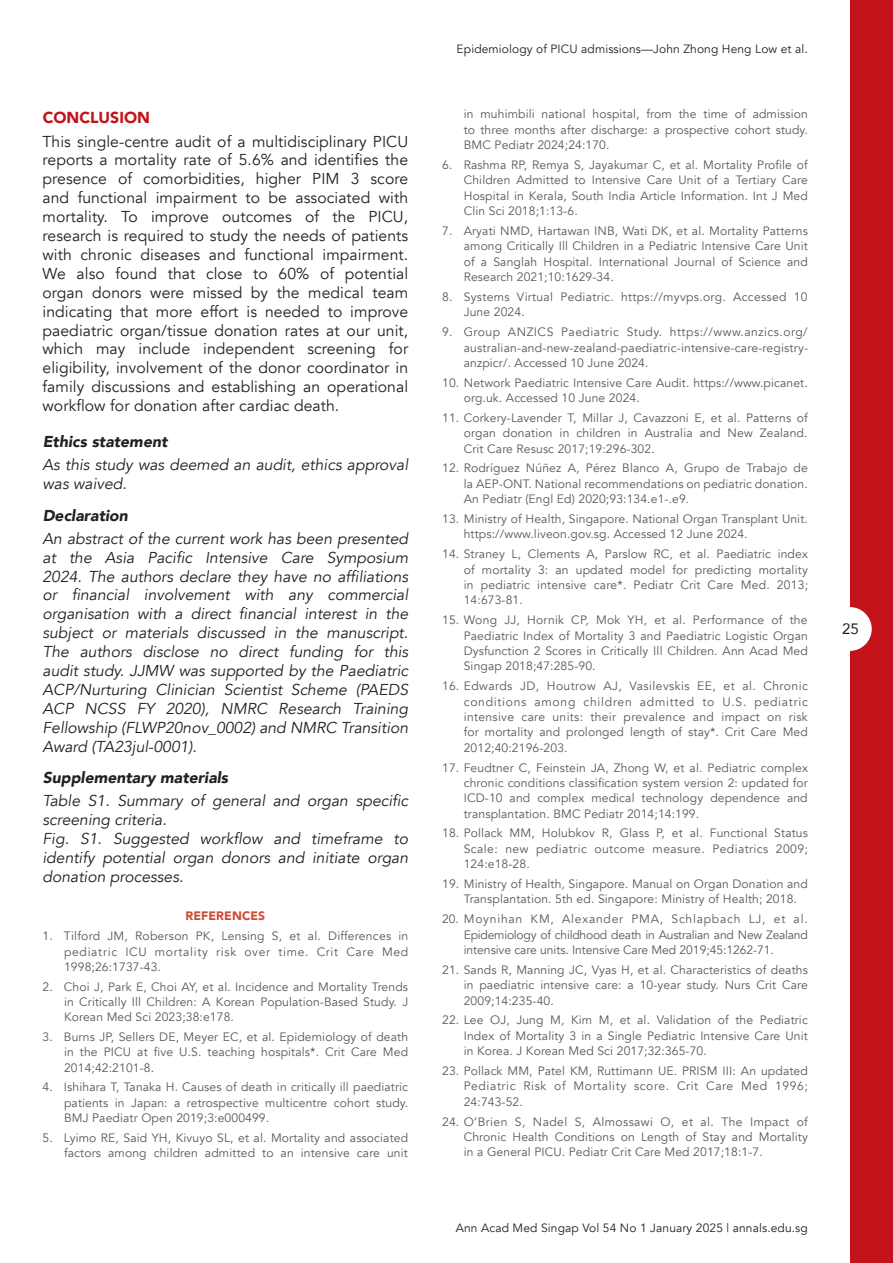
<style>
.page{position:relative;width:893px;height:1263px;background:#fff}
.page>*{position:absolute;margin:0;border:0;box-sizing:border-box;transform-origin:0 0}
.Acknowledgement_text{font:italic 15.75px/18.9px "Avenir";color:#231f20}
.BT_1{font:15.75px/18.9px "Avenir";letter-spacing:.005em;color:#231f20;text-align:justify}
.Acknowledgement{font:italic 900 15.75px "Avenir";color:#231f20}
.Head_1{font:900 15.75px "Avenir";color:#c4121a}
.t1{font:15px "Avenir";color:#231f20}
.t2{font:12.15px/15.5px "Avenir";letter-spacing:.01em;color:#57585a;text-align:justify}
.References_headline{font:900 12.15px "Avenir";letter-spacing:.01em;color:#ce4c34}
.t3{font:12px "Avenir";letter-spacing:.01em;color:#231f20}
</style>
<div class="page">
<div style="left:850px;top:0;width:43px;height:1263px;background:#c4121a"></div>
<div style="left:828px;top:607px;width:44px;height:44px;background:#fff;border-radius:50%"></div>
<p class="Head_1" style="left:43px;top:106px;width:109px">CONCLUSION</p>
<p class="BT_1" style="left:43px;top:132px;width:367px">This single-centre audit of a multidisciplinary PICU reports a mortality rate of 5.6% and identifies the presence of comorbidities, higher PIM 3 score and functional impairment to be associated with mortality. To improve outcomes of the PICU, research is required to study the needs of patients with chronic diseases and functional impairment.<br>We also found that close to 60% of potential organ donors were missed by the medical team indicating that more effort is needed to improve paediatric organ/tissue donation rates at our unit, which may include independent screening for eligibility, involvement of the donor coordinator in family discussions and establishing an operational workflow for donation after cardiac death.</p>
<p class="Acknowledgement" style="left:43px;top:428px;width:126px">Ethics statement</p>
<p class="Acknowledgement_text" style="left:43px;top:456px;width:367px">As this study was deemed an audit, ethics approval was waived.</p>
<p class="Acknowledgement" style="left:43px;top:502px;width:87px">Declaration</p>
<p class="Acknowledgement_text" style="left:43px;top:529px;width:367px;text-align:justify">An abstract of the current work has been presented at the Asia Pacific Intensive Care Symposium 2024. The authors declare they have no affiliations or financial involvement with any commercial organisation with a direct financial interest in the subject or materials discussed in the manuscript.<br>The authors disclose no direct funding for this audit study. JJMW was supported by the Paediatric ACP/Nurturing Clinician Scientist Scheme (PAEDS ACP NCSS FY 2020), NMRC Research Training Fellowship (FLWP20nov_0002) and NMRC Transition Award (TA23jul-0001).</p>
<p class="Acknowledgement" style="left:43px;top:765px;width:187px">Supplementary materials</p>
<p class="Acknowledgement_text" style="left:43px;top:792px;width:367px">Table S1. Summary of general and organ specific screening criteria.</p>
<p class="Acknowledgement_text" style="left:43px;top:829px;width:367px;text-align:justify">Fig. S1. Suggested workflow and timeframe to identify potential organ donors and initiate organ donation processes.</p>
<p class="References_headline" style="left:185px;top:907px;width:81px">REFERENCES</p>
<p class="t2" style="left:64px;top:928px;width:346px;text-indent:-22px">1. Tilford JM, Roberson PK, Lensing S, et al. Differences in pediatric ICU mortality risk over time. Crit Care Med 1998;26:1737-43.</p>
<p class="t2" style="left:64px;top:979px;width:346px;text-indent:-22px">2. Choi J, Park E, Choi AY, et al. Incidence and Mortality Trends in Critically Ill Children: A Korean Population-Based Study. J Korean Med Sci 2023;38:e178.</p>
<p class="t2" style="left:64px;top:1029px;width:346px;text-indent:-22px">3. Burns JP, Sellers DE, Meyer EC, et al. Epidemiology of death in the PICU at five U.S. teaching hospitals*. Crit Care Med 2014;42:2101-8.</p>
<p class="t2" style="left:64px;top:1080px;width:346px;text-indent:-22px">4. Ishihara T, Tanaka H. Causes of death in critically ill paediatric patients in Japan: a retrospective multicentre cohort study.<br>BMJ Paediatr Open 2019;3:e000499.</p>
<p class="t2" style="left:43px;top:1130px;width:367px;text-align:right">5. Lyimo RE, Said YH, Kivuyo SL, et al. Mortality and associated factors among children admitted to an intensive care unit</p>
<p class="t3" style="left:457px;top:42px;width:353px">Epidemiology of PICU admissions—John Zhong Heng Low et al.</p>
<p class="t2" style="left:464px;top:107px;width:346px">in muhimbili national hospital, from the time of admission to three months after discharge: a prospective cohort study.<br>BMC Pediatr 2024;24:170.</p>
<p class="t2" style="left:464px;top:157px;width:346px;text-indent:-22px">6. Rashma RP, Remya S, Jayakumar C, et al. Mortality Profile of Children Admitted to Intensive Care Unit of a Tertiary Care Hospital in Kerala, South India Article Information. Int J Med Clin Sci 2018;1:13-6.</p>
<p class="t2" style="left:464px;top:223px;width:346px;text-indent:-22px">7. Aryati NMD, Hartawan INB, Wati DK, et al. Mortality Patterns among Critically Ill Children in a Pediatric Intensive Care Unit of a Sanglah Hospital. International Journal of Science and Research 2021;10:1629-34.</p>
<p class="t2" style="left:464px;top:289px;width:345px;text-indent:-22px">8. Systems Virtual Pediatric. https://myvps.org. Accessed 10<br>June 2024.</p>
<p class="t2" style="left:464px;top:324px;width:346px;text-indent:-22px">9. Group ANZICS Paediatric Study. https://www.anzics.org/ australian-and-new-zealand-paediatric-intensive-care-registry&shy;anzpicr/. Accessed 10 June 2024.</p>
<p class="t2" style="left:464px;top:375px;width:346px;text-indent:-22px">10. Network Paediatric Intensive Care Audit. https://www.picanet. org.uk. Accessed 10 June 2024.</p>
<p class="t2" style="left:464px;top:410px;width:346px;text-indent:-22px">11. Corkery-Lavender T, Millar J, Cavazzoni E, et al. Patterns of organ donation in children in Australia and New Zealand.<br>Crit Care Resusc 2017;19:296-302.</p>
<p class="t2" style="left:464px;top:461px;width:346px;text-indent:-22px">12. Rodríguez Núñez A, Pérez Blanco A, Grupo de Trabajo de la AEP-ONT. National recommendations on pediatric donation.<br>An Pediatr (Engl Ed) 2020;93:134.e1-.e9.</p>
<p class="t2" style="left:464px;top:511px;width:346px;text-indent:-22px">13. Ministry of Health, Singapore. National Organ Transplant Unit. https://www.liveon.gov.sg. Accessed 12 June 2024.</p>
<p class="t2" style="left:464px;top:546px;width:346px;text-indent:-22px">14. Straney L, Clements A, Parslow RC, et al. Paediatric index of mortality 3: an updated model for predicting mortality in pediatric intensive care*. Pediatr Crit Care Med. 2013; 14:673-81.</p>
<p class="t2" style="left:464px;top:612px;width:346px;text-indent:-22px">15. Wong JJ, Hornik CP, Mok YH, et al. Performance of the Paediatric Index of Mortality 3 and Paediatric Logistic Organ Dysfunction 2 Scores in Critically Ill Children. Ann Acad Med Singap 2018;47:285-90.</p>
<p class="t2" style="left:464px;top:678px;width:346px;text-indent:-22px">16. Edwards JD, Houtrow AJ, Vasilevskis EE, et al. Chronic conditions among children admitted to U.S. pediatric intensive care units: their prevalence and impact on risk for mortality and prolonged length of stay*. Crit Care Med 2012;40:2196-203.</p>
<p class="t2" style="left:464px;top:760px;width:346px;text-indent:-22px">17. Feudtner C, Feinstein JA, Zhong W, et al. Pediatric complex chronic conditions classification system version 2: updated for ICD-10 and complex medical technology dependence and transplantation. BMC Pediatr 2014;14:199.</p>
<p class="t2" style="left:464px;top:826px;width:346px;text-indent:-22px">18. Pollack MM, Holubkov R, Glass P, et al. Functional Status Scale: new pediatric outcome measure. Pediatrics 2009; 124:e18-28.</p>
<p class="t2" style="left:464px;top:876px;width:346px;text-indent:-22px">19. Ministry of Health, Singapore. Manual on Organ Donation and<br>Transplantation. 5th ed. Singapore: Ministry of Health; 2018.</p>
<p class="t2" style="left:464px;top:911px;width:346px;text-indent:-22px">20. Moynihan KM, Alexander PMA, Schlapbach LJ, et al.<br>Epidemiology of childhood death in Australian and New Zealand intensive care units. Intensive Care Med 2019;45:1262-71.</p>
<p class="t2" style="left:464px;top:962px;width:346px;text-indent:-22px">21. Sands R, Manning JC, Vyas H, et al. Characteristics of deaths in paediatric intensive care: a 10-year study. Nurs Crit Care 2009;14:235-40.</p>
<p class="t2" style="left:464px;top:1013px;width:346px;text-indent:-22px">22. Lee OJ, Jung M, Kim M, et al. Validation of the Pediatric Index of Mortality 3 in a Single Pediatric Intensive Care Unit in Korea. J Korean Med Sci 2017;32:365-70.</p>
<p class="t2" style="left:464px;top:1063px;width:346px;text-indent:-22px">23. Pollack MM, Patel KM, Ruttimann UE. PRISM III: An updated Pediatric Risk of Mortality score. Crit Care Med 1996; 24:743-52.</p>
<p class="t2" style="left:464px;top:1114px;width:346px;text-indent:-22px">24. O’Brien S, Nadel S, Almossawi O, et al. The Impact of Chronic Health Conditions on Length of Stay and Mortality in a General PICU. Pediatr Crit Care Med 2017;18:1-7.</p>
<p class="t3" style="left:456px;top:1221px;width:354px">Ann Acad Med Singap Vol 54 No 1 January 2025 | annals.edu.sg</p>
<p class="t1" style="left:842px;top:617px;width:18px">25</p>
</div>
